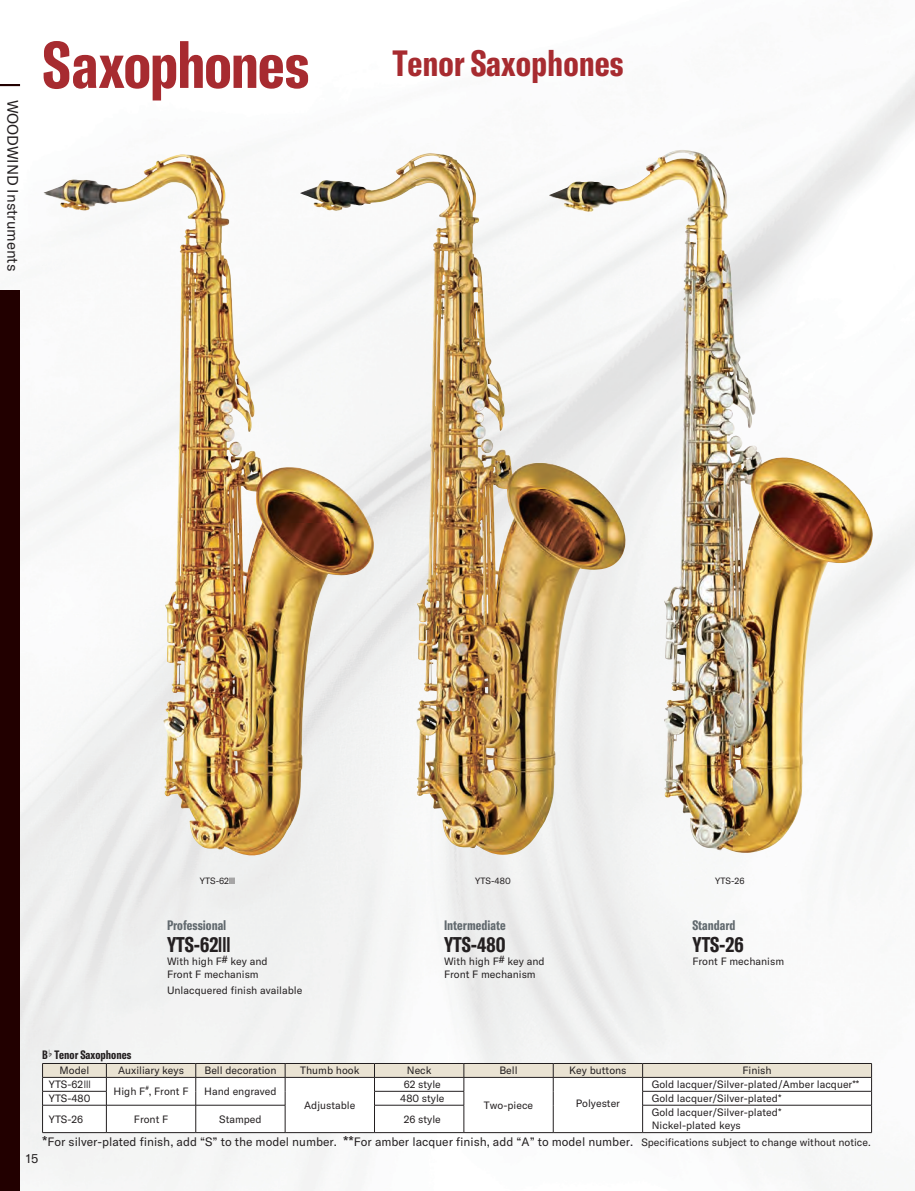
<style>
.page{position:relative;width:915px;height:1191px;background:#fff}
.page>*{position:absolute;margin:0;border:0;box-sizing:border-box;transform-origin:0 0}
.t1{font:700 extra-condensed 64.5px "GT America Y";letter-spacing:-.02em;color:#a72b30}
.t2{font:700 extra-condensed 36px "GT America Y";color:#a72b30}
.t3{font:700 extra-condensed 21px "GT America Y";color:#231f20}
.t4{font:15px "GT America Y";color:#231f20}
.t5{font:700 extra-condensed 13.5px "GT America Y";color:#61696e}
.t6{font:12.75px "GT America Y";color:#231f20}
.t7{font:12px "GT America Y";color:#231f20}
.t8{font:700 extra-condensed 12px "GT America Y";color:#231f20}
.t9{font:10.5px/12.8px "GT America Y";color:#231f20}
.t10{font:9px "GT America Y";color:#231f20}
.t11{font:6.15px "GT America Y";color:#231f20}
.s1{font-size:16.5px}
.s2{font-size:10.5px}
</style>
<div class="page">
<img style="left:0;top:74px;width:914px;height:1117px">
<hr style="left:0;top:84px;width:20px;height:2px;background:#200">
<div style="left:0;top:290px;width:20px;height:901px;background:#200"></div>
<svg style="left:42px;top:1063px;width:830px;height:69px"></svg>
<hr style="left:42px;top:1132px;width:64px;height:1px;background:#231f20">
<hr style="left:106px;top:1132px;width:90px;height:1px;background:#231f20">
<hr style="left:196px;top:1132px;width:89px;height:1px;background:#231f20">
<hr style="left:285px;top:1132px;width:89px;height:1px;background:#231f20">
<hr style="left:374px;top:1132px;width:89px;height:1px;background:#231f20">
<hr style="left:463px;top:1132px;width:90px;height:1px;background:#231f20">
<hr style="left:553px;top:1132px;width:89px;height:1px;background:#231f20">
<hr style="left:642px;top:1132px;width:229px;height:1px;background:#231f20">
<img style="left:549px;top:152px;width:149px;height:117px">
<img style="left:44px;top:156px;width:153px;height:89px">
<img style="left:299px;top:153px;width:149px;height:469px">
<h3 class="t4" style="left:22px;top:100px;width:173px;rotate:90deg">WOODWIND Instruments</h3>
<h1 class="t1" style="left:43px;top:26px;width:268px">Saxophones</h1>
<h2 class="t2" style="left:392px;top:42px;width:232px">Tenor Saxophones</h2>
<p class="t10" style="left:200px;top:875px;width:37px">YTS-62III</p>
<p class="t10" style="left:475px;top:875px;width:37px">YTS-480</p>
<p class="t10" style="left:715px;top:875px;width:31px">YTS-26</p>
<p class="t8" style="left:42px;top:1047px;width:90px">B<sup>b</sup> Tenor Saxophones</p>
<p class="t5" style="left:167px;top:917px;width:61px">Professional</p>
<h3 class="t3" style="left:167px;top:931px;width:65px">YTS-62III</h3>
<p class="t9" style="left:167px;top:955px;width:102px">With high F# key and<br>Front F mechanism</p>
<p class="t9" style="left:167px;top:983px;width:137px">Unlacquered finish available</p>
<p class="t5" style="left:444px;top:917px;width:63px">Intermediate</p>
<h3 class="t3" style="left:444px;top:931px;width:63px">YTS-480</h3>
<p class="t9" style="left:444px;top:955px;width:102px">With high F# key and<br>Front F mechanism</p>
<p class="t5" style="left:692px;top:917px;width:45px">Standard</p>
<h3 class="t3" style="left:692px;top:931px;width:53px">YTS-26</h3>
<p class="t9" style="left:692px;top:955px;width:93px">Front F mechanism</p>
<p class="t9" style="left:60px;top:1064px;width:31px">Model</p>
<p class="t9" style="left:118px;top:1064px;width:67px">Auxiliary keys</p>
<p class="t9" style="left:204px;top:1064px;width:73px">Bell decoration</p>
<p class="t9" style="left:300px;top:1064px;width:61px">Thumb hook</p>
<p class="t9" style="left:406px;top:1064px;width:26px">Neck</p>
<p class="t9" style="left:499px;top:1064px;width:20px">Bell</p>
<p class="t9" style="left:569px;top:1064px;width:59px">Key buttons</p>
<p class="t9" style="left:742px;top:1064px;width:31px">Finish</p>
<p class="t9" style="left:49px;top:1078px;width:43px">YTS-62III</p>
<p class="t9" style="left:114px;top:1085px;width:76px">High F , Front F</p>
<p class="t9" style="left:651px;top:1078px;width:209px">Gold lacquer/Silver-plated/Amber lacquer**</p>
<p class="t9" style="left:404px;top:1078px;width:38px">62 style</p>
<p class="t11" style="left:145px;top:1084px;width:5px">#</p>
<p class="t9" style="left:204px;top:1085px;width:74px">Hand engraved</p>
<p class="t9" style="left:49px;top:1092px;width:43px">YTS-480</p>
<p class="t9" style="left:400px;top:1092px;width:46px">480 style</p>
<p class="t9" style="left:651px;top:1092px;width:131px">Gold lacquer/Silver-plated*</p>
<p class="t9" style="left:49px;top:1112px;width:36px">YTS-26</p>
<p class="t9" style="left:134px;top:1112px;width:36px">Front F</p>
<p class="t9" style="left:219px;top:1112px;width:44px">Stamped</p>
<p class="t9" style="left:404px;top:1112px;width:38px">26 style</p>
<p class="t9" style="left:651px;top:1105px;width:131px;line-height:13.5px">Gold lacquer/Silver-plated*<br>Nickel-plated keys</p>
<p class="t7" style="left:42px;top:1134px;width:829px"><span class="s1">*</span>For silver-plated finish, add “S” to the model number. <span class="s1">**</span>For amber lacquer finish, add “A” to model number. <span class="s2">Specifications subject to change without notice.</span></p>
<p class="t9" style="left:484px;top:1098px;width:51px">Two-piece</p>
<p class="t9" style="left:575px;top:1096px;width:46px">Polyester</p>
<p class="t9" style="left:304px;top:1098px;width:53px">Adjustable</p>
<p class="t6" style="left:26px;top:1150px;width:14px">15</p>
</div>
